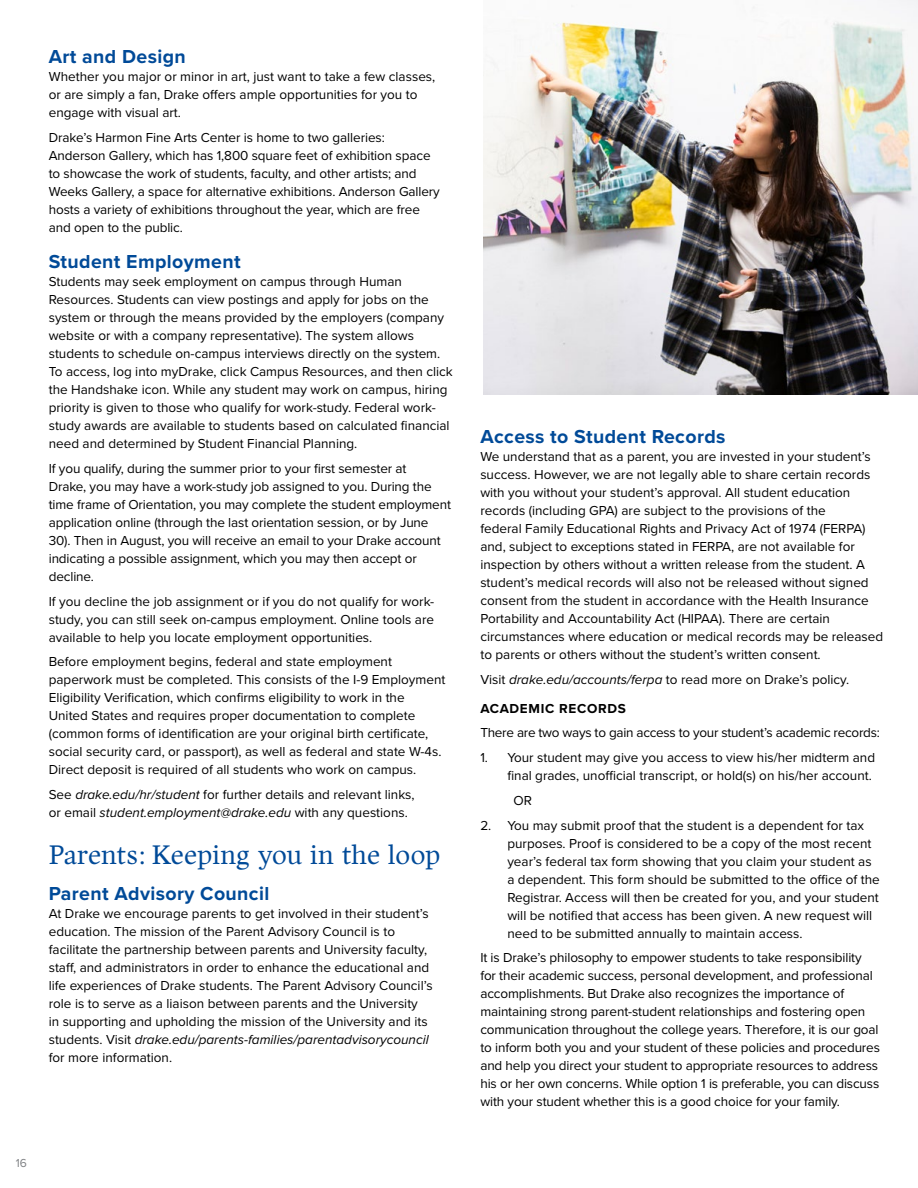
<style>
.page{position:relative;width:918px;height:1188px;background:#fff}
.page>*{position:absolute;margin:0;border:0;box-sizing:border-box;transform-origin:0 0}
.t1{font:300 27px "Harfang";letter-spacing:.01em;color:#004a98}
.t2{font:700 19.5px "Proxima Nova";letter-spacing:.02em;color:#004a98}
.t3{font:13.5px/18px "Proxima Nova";color:#000}
.t4{font:13.5px "Proxima Nova";letter-spacing:-.02em;color:#000}
.t5{font:12px "Proxima Nova";color:#808285}
.s1{font-style:italic}
.s2{font-weight:700}
</style>
<div class="page">
<img style="left:483px;top:0;width:435px;height:394px">
<h2 class="t2" style="left:49px;top:42px;width:139px">Art and Design</h2>
<p class="t3" style="left:49px;top:67px;width:388px">Whether you major or minor in art, just want to take a few classes, or are simply a fan, Drake offers ample opportunities for you to engage with visual art.</p>
<p class="t3" style="left:49px;top:128px;width:393px">Drake’s Harmon Fine Arts Center is home to two galleries:<br>Anderson Gallery, which has 1,800 square feet of exhibition space to showcase the work of students, faculty, and other artists; and Weeks Gallery, a space for alternative exhibitions. Anderson Gallery hosts a variety of exhibitions throughout the year, which are free and open to the public.</p>
<h2 class="t2" style="left:49px;top:247px;width:193px">Student Employment</h2>
<p class="t3" style="left:49px;top:272px;width:405px">Students may seek employment on campus through Human Resources. Students can view postings and apply for jobs on the system or through the means provided by the employers (company website or with a company representative). The system allows students to schedule on-campus interviews directly on the system.<br>To access, log into myDrake, click Campus Resources, and then click the Handshake icon. While any student may work on campus, hiring priority is given to those who qualify for work-study. Federal work&shy;study awards are available to students based on calculated financial need and determined by Student Financial Planning.</p>
<p class="t3" style="left:49px;top:459px;width:404px">If you qualify, during the summer prior to your first semester at<br>Drake, you may have a work-study job assigned to you. During the time frame of Orientation, you may complete the student employment application online (through the last orientation session, or by June 30). Then in August, you will receive an email to your Drake account indicating a possible assignment, which you may then accept or decline.</p>
<p class="t3" style="left:49px;top:591px;width:387px;text-align:justify">If you decline the job assignment or if you do not qualify for work&shy;study, you can still seek on-campus employment. Online tools are available to help you locate employment opportunities.</p>
<p class="t3" style="left:49px;top:652px;width:398px">Before employment begins, federal and state employment paperwork must be completed. This consists of the I-9 Employment Eligibility Verification, which confirms eligibility to work in the United States and requires proper documentation to complete (common forms of identification are your original birth certificate, social security card, or passport), as well as federal and state W-4s.<br>Direct deposit is required of all students who work on campus.</p>
<p class="t3" style="left:49px;top:785px;width:367px">See <span class="s1">drake.edu/hr/student</span> for further details and relevant links, or email <span class="s1">student.employment@drake.edu</span> with any questions.</p>
<h1 class="t1" style="left:49px;top:838px;width:393px">Parents: Keeping you in the loop</h1>
<h2 class="t2" style="left:49px;top:879px;width:222px">Parent Advisory Council</h2>
<p class="t3" style="left:49px;top:904px;width:385px">At Drake we encourage parents to get involved in their student’s education. The mission of the Parent Advisory Council is to facilitate the partnership between parents and University faculty, staff, and administrators in order to enhance the educational and life experiences of Drake students. The Parent Advisory Council’s role is to serve as a liaison between parents and the University<br>in supporting and upholding the mission of the University and its students. Visit <span class="s1">drake.edu/parents-families/parentadvisorycouncil </span>for more information.</p>
<p class="t5" style="left:16px;top:1154px;width:13px">16</p>
<h2 class="t2" style="left:480px;top:422px;width:247px">Access to Student Records</h2>
<p class="t3" style="left:480px;top:447px;width:404px">We understand that as a parent, you are invested in your student’s success. However, we are not legally able to share certain records with you without your student’s approval. All student education records (including GPA) are subject to the provisions of the<br>federal Family Educational Rights and Privacy Act of 1974 (FERPA) and, subject to exceptions stated in FERPA, are not available for inspection by others without a written release from the student. A student’s medical records will also not be released without signed consent from the student in accordance with the Health Insurance Portability and Accountability Act (HIPAA). There are certain circumstances where education or medical records may be released to parents or others without the student’s written consent.</p>
<p class="t3" style="left:480px;top:665px;width:370px;line-height:28.5px">Visit <span class="s1">drake.edu/accounts/ferpa</span> to read more on Drake’s policy.<br><span class="s2">ACADEMIC RECORDS</span></p>
<p class="t4" style="left:480px;top:723px;width:401px">There are two ways to gain access to your student’s academic records:</p>
<p class="t3" style="left:480px;top:748px;width:396px;text-align:right">1. Your student may give you access to view his/her midterm and final grades, unofficial transcript, or hold(s) on his/her account.</p>
<p class="t3" style="left:513px;top:791px;width:20px">OR</p>
<p class="t3" style="left:507px;top:815px;width:374px;text-indent:-27px">2. You may submit proof that the student is a dependent for tax purposes. Proof is considered to be a copy of the most recent year’s federal tax form showing that you claim your student as a dependent. This form should be submitted to the office of the Registrar. Access will then be created for you, and your student will be notified that access has been given. A new request will need to be submitted annually to maintain access.</p>
<p class="t3" style="left:480px;top:948px;width:401px">It is Drake’s philosophy to empower students to take responsibility for their academic success, personal development, and professional accomplishments. But Drake also recognizes the importance of maintaining strong parent-student relationships and fostering open communication throughout the college years. Therefore, it is our goal to inform both you and your student of these policies and procedures and help you direct your student to appropriate resources to address his or her own concerns. While option 1 is preferable, you can discuss with your student whether this is a good choice for your family.</p>
</div>
